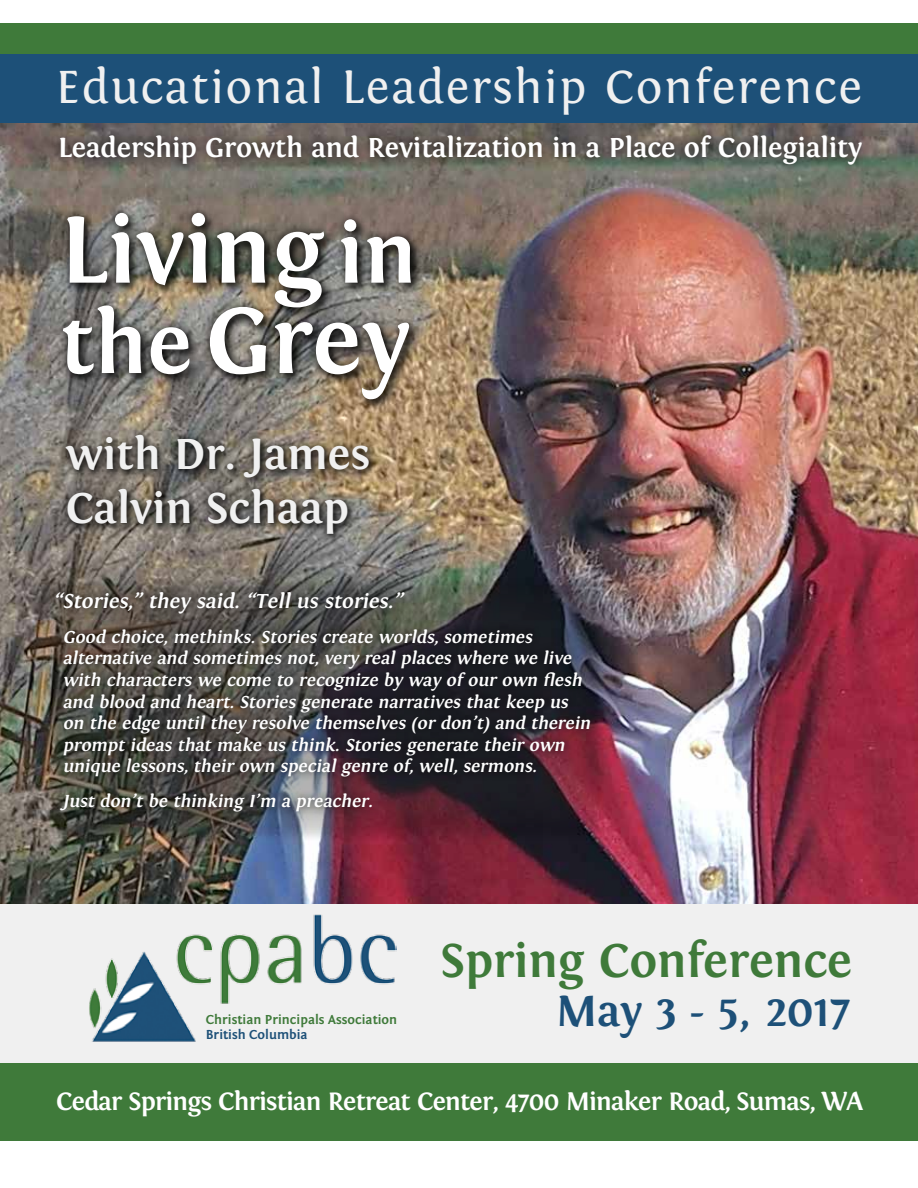
<style>
.page{position:relative;width:918px;height:1188px;background:#fff}
.page>*{position:absolute;margin:0;border:0;box-sizing:border-box;transform-origin:0 0}
.t1{font:700 97.95px/90.3px "Fontin";color:#fff}
.t2{font:700 49.5px "Fontin";letter-spacing:-.005em;color:#3f7a3a}
.t3{font:48.75px "Fontin";letter-spacing:.03em;color:#f0f0f0}
.t4{font:700 45px/54px "Fontin";color:#f0f0f0}
.t5{font:700 45px "Fontin";color:#1d5078}
.t6{font:700 28.5px "Fontin";letter-spacing:-.005em;color:#fff}
.t7{font:700 26.25px "Fontin";letter-spacing:-.03em;color:#fff}
.t8{font:italic 700 21px "Fontin";color:#fff}
.t9{font:italic 700 18px/21.6px "Fontin";color:#fff}
.t10{font:700 13.5px "Fontin Sans CR";color:#3f7a3a}
.t11{font:700 13.5px "Fontin Sans CR";color:#1d5078}
.s1{font-size:88.95px}
.s2{font-size:27px}
</style>
<div class="page">
<img style="left:0;top:122px;width:918px;height:782px">
<div style="left:50px;top:577px;width:556px;height:265px;background:#000;opacity:.75"></div>
<img style="left:47px;top:580px;width:556px;height:250px">
<div style="left:0;top:1062px;width:918px;height:79px;background:#3f7a3a"></div>
<div style="left:0;top:23px;width:918px;height:68px;background:#3f7a3a"></div>
<div style="left:0;top:54px;width:918px;height:68px;background:#1d5078"></div>
<div style="left:51px;top:620px;width:548px;height:201px;background:#000;opacity:.75"></div>
<div style="left:51px;top:126px;width:820px;height:48px;background:#000;opacity:.75"></div>
<div style="left:47px;top:583px;width:366px;height:39px;background:#000;opacity:.75"></div>
<div style="left:0;top:904px;width:918px;height:159px;background:#f0f0f0"></div>
<img style="left:177px;top:914px;width:219px;height:90px">
<img style="left:89px;top:951px;width:108px;height:91px">
<div style="left:57px;top:426px;width:321px;height:117px;background:#000;opacity:.75"></div>
<div style="left:54px;top:204px;width:366px;height:205px;background:#000;opacity:.75"></div>
<h3 class="t3" style="left:56px;top:60px;width:808px">Educational Leadership Conference</h3>
<h3 class="t6" style="left:58px;top:132px;width:805px">Leadership Growth and Revitalization in a Place of Collegiality</h3>
<h1 class="t1" style="left:60px;top:207px;width:359px">Living<span class="s1">in the</span>Grey</h1>
<h3 class="t4" style="left:66px;top:429px;width:306px">with Dr. James<br>Calvin Schaap</h3>
<p class="t8" style="left:53px;top:589px;width:355px">“Stories,” they said. “Tell us stories.”</p>
<p class="t9" style="left:63px;top:626px;width:533px">Good choice, methinks. Stories create worlds, sometimes alternative and sometimes not, very real places where we live with characters we come to recognize by way of our own flesh and blood and heart. Stories generate narratives that keep us on the edge until they resolve themselves (or don’t) and therein prompt ideas that make us think. Stories generate their own unique lessons, their own special genre of, well, sermons.</p>
<p class="t9" style="left:63px;top:791px;width:315px">J ust don’t be thinking I’m a preacher.</p>
<p class="t10" style="left:206px;top:1013px;width:193px">Christian Principals Association</p>
<p class="t11" style="left:206px;top:1027px;width:103px">British Columbia</p>
<h2 class="t2" style="left:441px;top:933px;width:413px">Spring Conference</h2>
<h3 class="t5" style="left:556px;top:986px;width:296px">May 3 - 5, 2017</h3>
<h3 class="t7" style="left:56px;top:1087px;width:809px">Cedar Springs Christian Retreat Center, 4700 Minaker Road, Sumas, <span class="s2">WA</span></h3>
</div>
